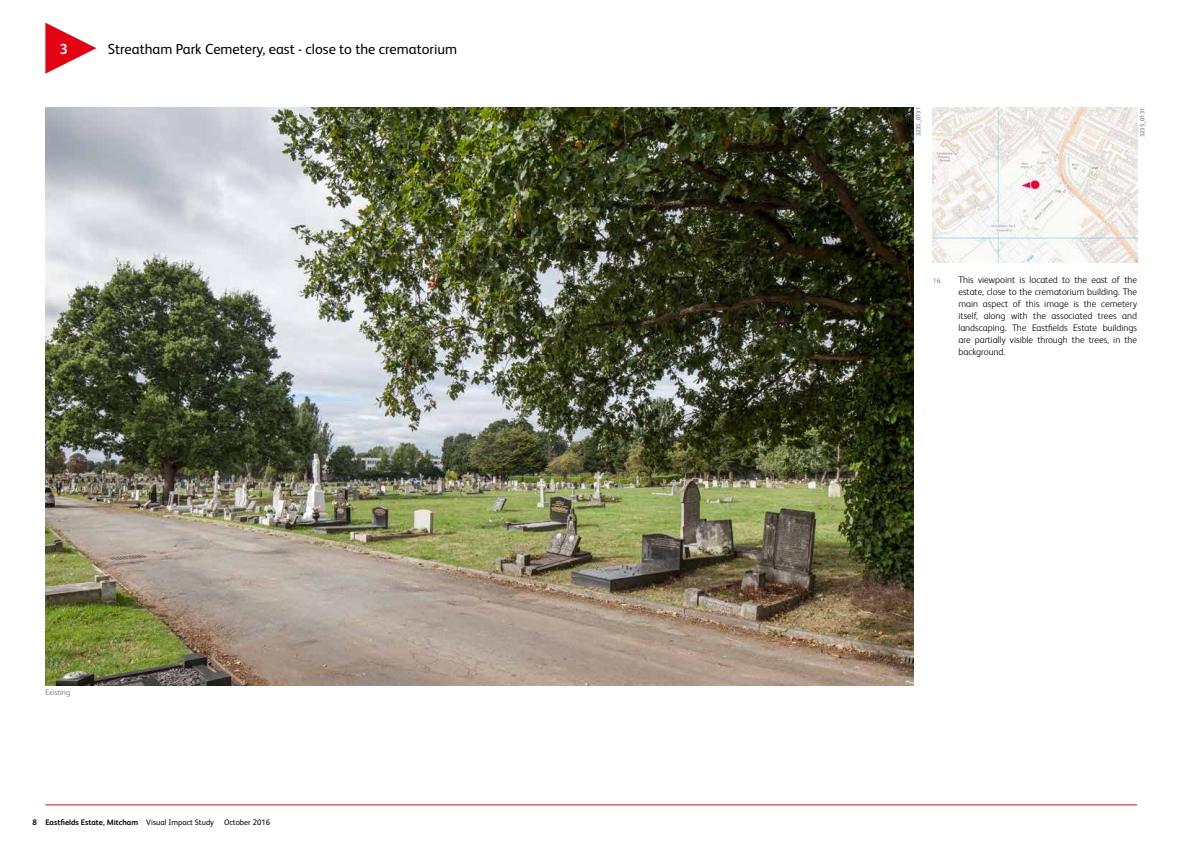
<style>
.page{position:relative;width:1191px;height:842px;background:#fff}
.page>*{position:absolute;margin:0;border:0;box-sizing:border-box;transform-origin:0 0}
.t1{font:14.5px "FS Albert Pro";color:#000}
.t2{font:700 14.5px "FS Albert Pro";color:#fff}
.t3{font:300 9.5px/12px "FS Albert Pro";color:#000;text-align:justify}
.t4{font:8px "FS Albert Pro";color:#000}
.t5{font:300 8px "FS Albert Pro";color:#5f6872}
.t6{font:6px "FS Albert Pro";color:#5f6872}
.s1{font-weight:700}
.s2{font-size:7px;color:#5f6872}
</style>
<div class="page">
<hr style="left:45px;top:805px;width:1092px;height:1px;background:#e30413">
<svg style="left:45px;top:23px;width:51px;height:51px"></svg>
<img style="left:45px;top:107px;width:868px;height:578px">
<img style="left:933px;top:107px;width:204px;height:156px">
<h1 class="t2" style="left:60px;top:39px;width:10px">3</h1>
<h1 class="t1" style="left:108px;top:38px;width:351px">Streatham Park Cemetery, east - close to the crematorium</h1>
<p class="t5" style="left:45px;top:687px;width:26px">Existing</p>
<p class="t4" style="left:32px;top:816px;width:239px"><span class="s1">8 Eastfields Estate, Mitcham</span> Visual Impact Study October 2016</p>
<p class="t6" style="left:914px;top:136px;width:31px;rotate:-90deg">3235_0131</p>
<p class="t6" style="left:1138px;top:137px;width:31px;rotate:-90deg">3235_0131</p>
<p class="t3" style="left:958px;top:273px;width:180px;text-indent:-26px"><span class="s2">16.</span> This viewpoint is located to the east of the estate, close to the crematorium building. The main aspect of this image is the cemetery itself, along with the associated trees and landscaping. The Eastfields Estate buildings are partially visible through the trees, in the background.</p>
</div>
